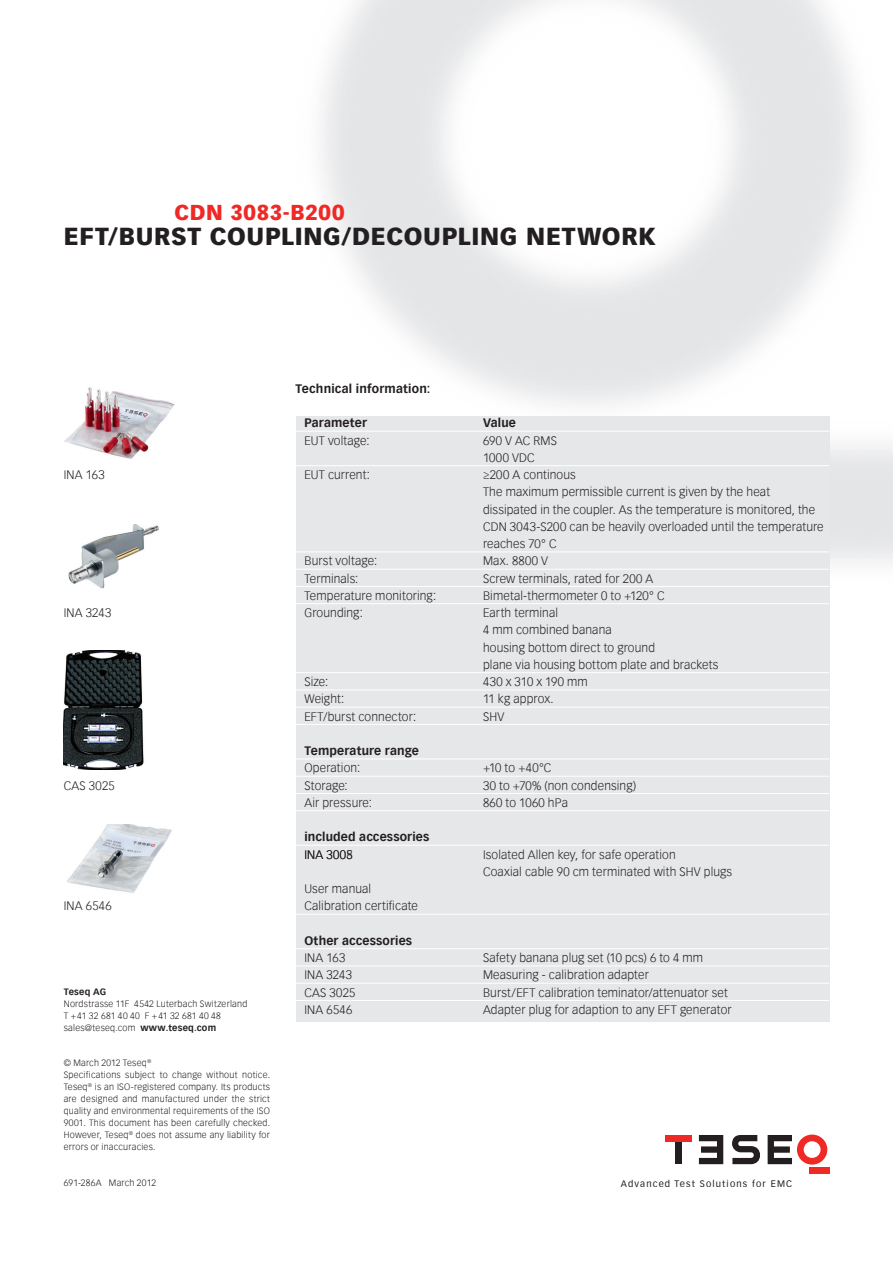
<style>
.page{position:relative;width:893px;height:1263px;background:#fff}
.page>*{position:absolute;margin:0;border:0;box-sizing:border-box;transform-origin:0 0}
.t1{font:900 24px "Vectora Com";letter-spacing:.03em;color:#231f20}
.t2{font:900 21px "Vectora Com";letter-spacing:.03em;color:#ee2926}
.t3{font:300 12px/17.2px "Vectora Com";letter-spacing:.01em;color:#231f20}
.t4{font:700 12px "Vectora Com";letter-spacing:.015em;color:#231f20}
.t5{font:9.15px "Vectora Com";letter-spacing:.125em;color:#231f20}
.t6{font:300 9px/12px "Vectora Com";letter-spacing:.025em;color:#231f20}
.t7{font:700 9px "Vectora Com";letter-spacing:.025em;color:#231f20}
.s1{font-weight:700}
</style>
<div class="page">
<div style="left:809px;top:1167px;width:20px;height:6px;background:#ee2926"></div>
<svg style="left:768px;top:1134px;width:59px;height:30px"></svg>
<svg style="left:699px;top:1135px;width:24px;height:29px"></svg>
<div style="left:675px;top:1141px;width:7px;height:23px;background:#231f20"></div>
<div style="left:665px;top:1135px;width:27px;height:6px;background:#ee2926"></div>
<svg style="left:732px;top:1135px;width:28px;height:29px"></svg>
<img style="left:64px;top:387px;width:111px;height:72px">
<div style="left:296px;top:416px;width:533px;height:605px;background:#e6e7e9"></div>
<hr style="left:296px;top:431px;width:533px;height:1px;background:#fff">
<hr style="left:296px;top:465px;width:533px;height:1px;background:#fff">
<hr style="left:296px;top:551px;width:533px;height:1px;background:#fff">
<hr style="left:296px;top:569px;width:533px;height:1px;background:#fff">
<hr style="left:296px;top:586px;width:533px;height:1px;background:#fff">
<hr style="left:296px;top:603px;width:533px;height:1px;background:#fff">
<hr style="left:296px;top:672px;width:533px;height:1px;background:#fff">
<hr style="left:296px;top:689px;width:533px;height:1px;background:#fff">
<hr style="left:296px;top:707px;width:533px;height:1px;background:#fff">
<hr style="left:296px;top:724px;width:533px;height:1px;background:#fff">
<hr style="left:296px;top:758px;width:533px;height:1px;background:#fff">
<hr style="left:296px;top:776px;width:533px;height:1px;background:#fff">
<hr style="left:296px;top:793px;width:533px;height:1px;background:#fff">
<hr style="left:296px;top:810px;width:533px;height:1px;background:#fff">
<hr style="left:296px;top:845px;width:533px;height:1px;background:#fff">
<hr style="left:296px;top:914px;width:533px;height:1px;background:#fff">
<hr style="left:296px;top:948px;width:533px;height:1px;background:#fff">
<hr style="left:296px;top:965px;width:533px;height:1px;background:#fff">
<hr style="left:296px;top:983px;width:533px;height:1px;background:#fff">
<hr style="left:296px;top:1000px;width:533px;height:1px;background:#fff">
<img style="left:68px;top:524px;width:91px;height:65px">
<img style="left:66px;top:825px;width:106px;height:68px">
<img style="left:64px;top:650px;width:80px;height:120px">
<h2 class="t2" style="left:174px;top:200px;width:172px">CDN 3083-B200</h2>
<h1 class="t1" style="left:64px;top:221px;width:593px">EFT/BURST COUPLING/DECOUPLING NETWORK</h1>
<p class="t3" style="left:64px;top:466px;width:42px">INA 163</p>
<p class="t3" style="left:64px;top:604px;width:49px">INA 3243</p>
<p class="t3" style="left:64px;top:777px;width:52px">CAS 3025</p>
<p class="t3" style="left:64px;top:897px;width:49px">INA 6546</p>
<p class="t7" style="left:64px;top:986px;width:44px">Teseq AG</p>
<p class="t6" style="left:64px;top:998px;width:185px">Nordstrasse 11F 4542 Luterbach Switzerland<br>T + 41 32 681 40 40 F + 41 32 681 40 48 sales@teseq.com <span class="s1">www.teseq.com</span></p>
<p class="t6" style="left:64px;top:1056px;width:208px">© March 2012 Teseq<sup>®<br></sup>Specifications subject to change without notice.<br>Teseq<sup>®</sup> is an ISO-registered company. Its products are designed and manufactured under the strict quality and environmental requirements of the ISO 9001. This document has been carefully checked.<br>However, Teseq<sup>®</sup> does not assume any liability for errors or inaccuracies.</p>
<p class="t6" style="left:64px;top:1177px;width:94px">691-286A March 2012</p>
<p class="t4" style="left:296px;top:381px;width:136px">Technical information:</p>
<p class="t4" style="left:304px;top:416px;width:64px">Parameter</p>
<p class="t4" style="left:483px;top:416px;width:34px">Value</p>
<p class="t3" style="left:304px;top:432px;width:67px">EUT voltage:</p>
<p class="t3" style="left:483px;top:432px;width:75px">690 V AC RMS<br>1000 VDC</p>
<p class="t3" style="left:304px;top:466px;width:67px">EUT current:</p>
<p class="t3" style="left:483px;top:466px;width:342px">≥200 A continous<br>The maximum permissible current is given by the heat dissipated in the coupler. As the temperature is monitored, the CDN 3043-S200 can be heavily overloaded until the temperature reaches 70° C</p>
<p class="t3" style="left:304px;top:552px;width:74px">Burst voltage:</p>
<p class="t3" style="left:483px;top:552px;width:67px">Max. 8800 V</p>
<p class="t3" style="left:304px;top:570px;width:55px">Terminals:</p>
<p class="t3" style="left:483px;top:570px;width:172px">Screw terminals, rated for 200 A</p>
<p class="t3" style="left:304px;top:587px;width:133px">Temperature monitoring:</p>
<p class="t3" style="left:483px;top:587px;width:183px">Bimetal-thermometer 0 to +120° C</p>
<p class="t3" style="left:304px;top:604px;width:60px">Grounding:</p>
<p class="t3" style="left:483px;top:604px;width:237px">Earth terminal<br>4 mm combined banana<br>housing bottom direct to ground<br>plane via housing bottom plate and brackets</p>
<p class="t3" style="left:304px;top:673px;width:25px">Size:</p>
<p class="t3" style="left:483px;top:673px;width:106px">430 x 310 x 190 mm</p>
<p class="t3" style="left:304px;top:690px;width:41px">Weight:</p>
<p class="t3" style="left:483px;top:690px;width:72px">11 kg approx.</p>
<p class="t3" style="left:304px;top:708px;width:113px">EFT/burst connector:</p>
<p class="t3" style="left:483px;top:708px;width:23px">SHV</p>
<p class="t4" style="left:304px;top:743px;width:116px">Temperature range</p>
<p class="t3" style="left:304px;top:759px;width:57px">Operation:</p>
<p class="t3" style="left:483px;top:759px;width:70px">+10 to +40°C</p>
<p class="t3" style="left:304px;top:777px;width:45px">Storage:</p>
<p class="t3" style="left:483px;top:777px;width:155px">30 to +70% (non condensing)</p>
<p class="t3" style="left:304px;top:794px;width:69px">Air pressure:</p>
<p class="t3" style="left:483px;top:794px;width:86px">860 to 1060 hPa</p>
<p class="t4" style="left:304px;top:830px;width:126px">included accessories</p>
<p class="t3" style="left:346px;top:846px;width:8px">5</p>
<p class="t3" style="left:483px;top:846px;width:251px">Isolated Allen key, for safe operation<br>Coaxial cable 90 cm terminated with SHV plugs</p>
<p class="t3" style="left:304px;top:880px;width:115px">User manual<br>Calibration certificate</p>
<p class="t4" style="left:304px;top:933px;width:109px">Other accessories</p>
<p class="t3" style="left:304px;top:949px;width:42px">INA 163</p>
<p class="t3" style="left:483px;top:949px;width:221px">Safety banana plug set (10 pcs) 6 to 4 mm</p>
<p class="t3" style="left:304px;top:966px;width:49px">INA 3243</p>
<p class="t3" style="left:483px;top:966px;width:167px">Measuring - calibration adapter</p>
<p class="t3" style="left:304px;top:984px;width:52px">CAS 3025</p>
<p class="t3" style="left:483px;top:984px;width:246px">Burst/EFT calibration teminator/attenuator set</p>
<p class="t3" style="left:304px;top:1001px;width:49px">INA 6546</p>
<p class="t3" style="left:483px;top:1001px;width:250px">Adapter plug for adaption to any EFT generator</p>
<p class="t3" style="left:304px;top:846px;width:50px">INA 3008</p>
<p class="t5" style="left:621px;top:1178px;width:173px">Advanced Test Solutions for EMC</p>
</div>
